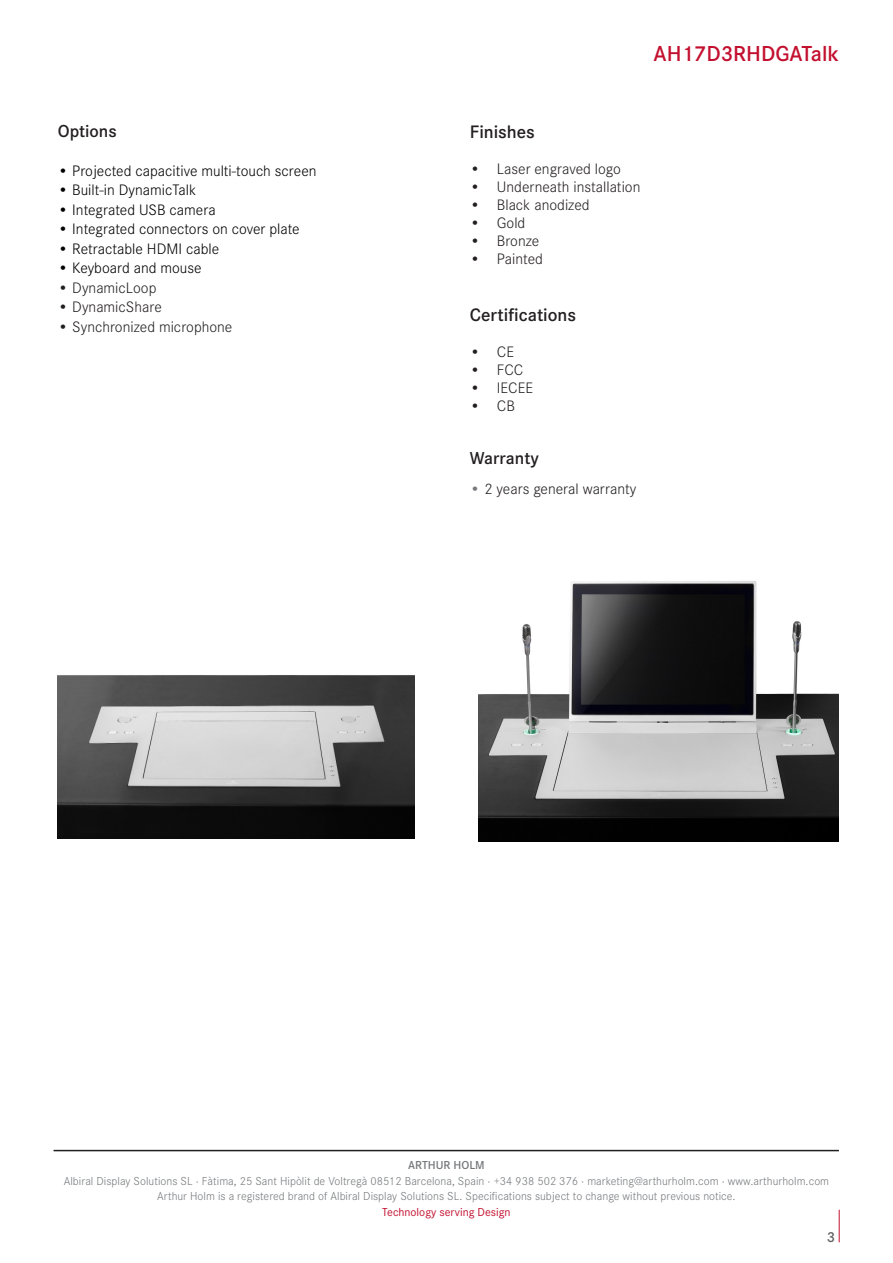
<style>
.page{position:relative;width:893px;height:1263px;background:#fff}
.page>*{position:absolute;margin:0;border:0;box-sizing:border-box;transform-origin:0 0}
.t1{font:600 22.5px "Corporate S";color:#c3102f}
.t2{font:600 18.75px "Corporate S";color:#231f20}
.t3{font:600 18px "Corporate S";color:#231f20}
.t4{font:300 15.75px "Corporate S";color:#231f20}
.t5{font:300 15.75px "Corporate S";color:#000}
.t6{font:600 15px "Corporate S";color:#636366}
.t7{font:300 12px "Corporate S";letter-spacing:.005em;color:#76787b}
.t8{font:12px "Corporate S";color:#c3102f}
.t9{font:600 12px "Corporate S";color:#76787b}
.s1{color:#76787b}
</style>
<div class="page">
<hr style="left:839px;top:1210px;width:1px;height:32px;background:#c3102f">
<hr style="left:54px;top:1150px;width:785px;height:1px;background:#231f20">
<img style="left:478px;top:581px;width:361px;height:261px">
<img style="left:58px;top:675px;width:357px;height:163px">
<p class="t3" style="left:58px;top:119px;width:60px">Options</p>
<p class="t5" style="left:58px;top:160px;width:260px">• Projected capacitive multi-touch screen</p>
<p class="t5" style="left:58px;top:180px;width:140px">• Built-in DynamicTalk</p>
<p class="t5" style="left:58px;top:199px;width:159px">• Integrated USB camera</p>
<p class="t5" style="left:58px;top:219px;width:243px">• Integrated connectors on cover plate</p>
<p class="t5" style="left:58px;top:238px;width:163px">• Retractable HDMI cable</p>
<p class="t5" style="left:58px;top:258px;width:145px">• Keyboard and mouse</p>
<p class="t4" style="left:58px;top:277px;width:100px">• DynamicLoop</p>
<p class="t4" style="left:58px;top:297px;width:105px">• DynamicShare</p>
<p class="t4" style="left:58px;top:316px;width:176px">• Synchronized microphone</p>
<p class="t1" style="left:654px;top:38px;width:187px">AH17D3RHDGATalk</p>
<p class="t2" style="left:470px;top:119px;width:67px">Finishes</p>
<p class="t4" style="left:470px;top:158px;width:153px">• Laser engraved logo</p>
<p class="t4" style="left:470px;top:176px;width:172px">• Underneath installation</p>
<p class="t4" style="left:470px;top:194px;width:121px">• Black anodized</p>
<p class="t4" style="left:470px;top:212px;width:57px">• Gold</p>
<p class="t4" style="left:470px;top:230px;width:71px">• Bronze</p>
<p class="t4" style="left:470px;top:248px;width:75px">• Painted</p>
<p class="t2" style="left:470px;top:303px;width:108px">Certifications</p>
<p class="t4" style="left:470px;top:342px;width:46px">• CE</p>
<p class="t4" style="left:470px;top:360px;width:55px">• FCC</p>
<p class="t4" style="left:470px;top:378px;width:65px">• IECEE</p>
<p class="t4" style="left:470px;top:396px;width:46px">• CB</p>
<p class="t3" style="left:470px;top:445px;width:70px">Warranty</p>
<p class="t4" style="left:470px;top:478px;width:168px"><span class="s1">•</span> 2 years general warranty</p>
<p class="t9" style="left:408px;top:1157px;width:78px">ARTHUR HOLM</p>
<p class="t7" style="left:64px;top:1173px;width:767px">Albiral Display Solutions SL · Fàtima, 25 Sant Hipòlit de Voltregà 08512 Barcelona, Spain · +34 938 502 376 · marketing@arthurholm.com · www.arthurholm.com</p>
<p class="t7" style="left:157px;top:1188px;width:580px">Arthur Holm is a registered brand of Albiral Display Solutions SL. Specifications subject to change without previous notice.</p>
<p class="t8" style="left:382px;top:1204px;width:130px">Technology serving Design</p>
<p class="t6" style="left:827px;top:1227px;width:10px">3</p>
</div>
